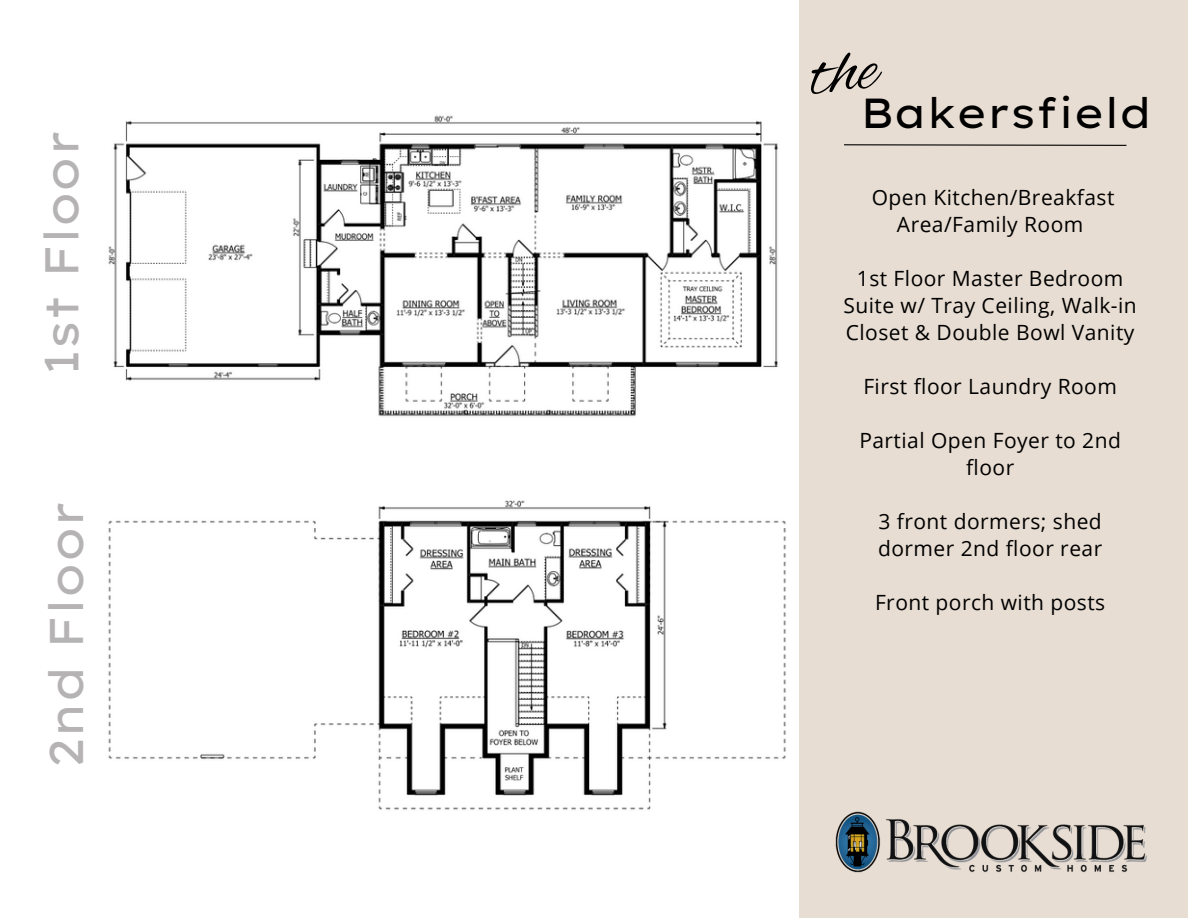
<style>
.page{position:relative;width:1188px;height:918px;background:#fff}
.page>*{position:absolute;margin:0;border:0;box-sizing:border-box;transform-origin:0 0}
.t1{font:47.25px "Lexend Exa";color:#b5b3b3}
.t2{font:42px "Lexend Exa";color:#000}
.t3{font:21px/27px "Open Sans";letter-spacing:.02em;color:#000;text-align:center}
</style>
<div class="page">
<div style="left:799px;top:0;width:389px;height:918px;background:#e8ddd2"></div>
<svg style="left:844px;top:144px;width:283px;height:2px"></svg>
<img style="left:835px;top:811px;width:312px;height:62px">
<img style="left:108px;top:115px;width:670px;height:302px">
<img style="left:108px;top:500px;width:678px;height:310px">
<p class="t1" style="left:31px;top:376px;width:247px;rotate:-90deg">1st Floor</p>
<p class="t1" style="left:36px;top:768px;width:269px;rotate:-90deg">2nd Floor</p>
<p class="t2" style="left:860px;top:86px;width:293px">Bakersfield</p>
<p class="t3" style="left:872px;top:183px;width:244px">Open Kitchen/Breakfast<br>Area/Family Room</p>
<p class="t3" style="left:843px;top:264px;width:295px">1st Floor Master Bedroom<br>Suite w/ Tray Ceiling, Walk-in<br>Closet &amp; Double Bowl Vanity</p>
<p class="t3" style="left:863px;top:372px;width:255px">First floor Laundry Room</p>
<p class="t3" style="left:859px;top:426px;width:263px">Partial Open Foyer to 2nd floor</p>
<p class="t3" style="left:878px;top:507px;width:226px;text-align:left">3 front dormers; shed dormer 2nd floor rear</p>
<p class="t3" style="left:875px;top:588px;width:232px">Front porch with posts</p>
</div>
